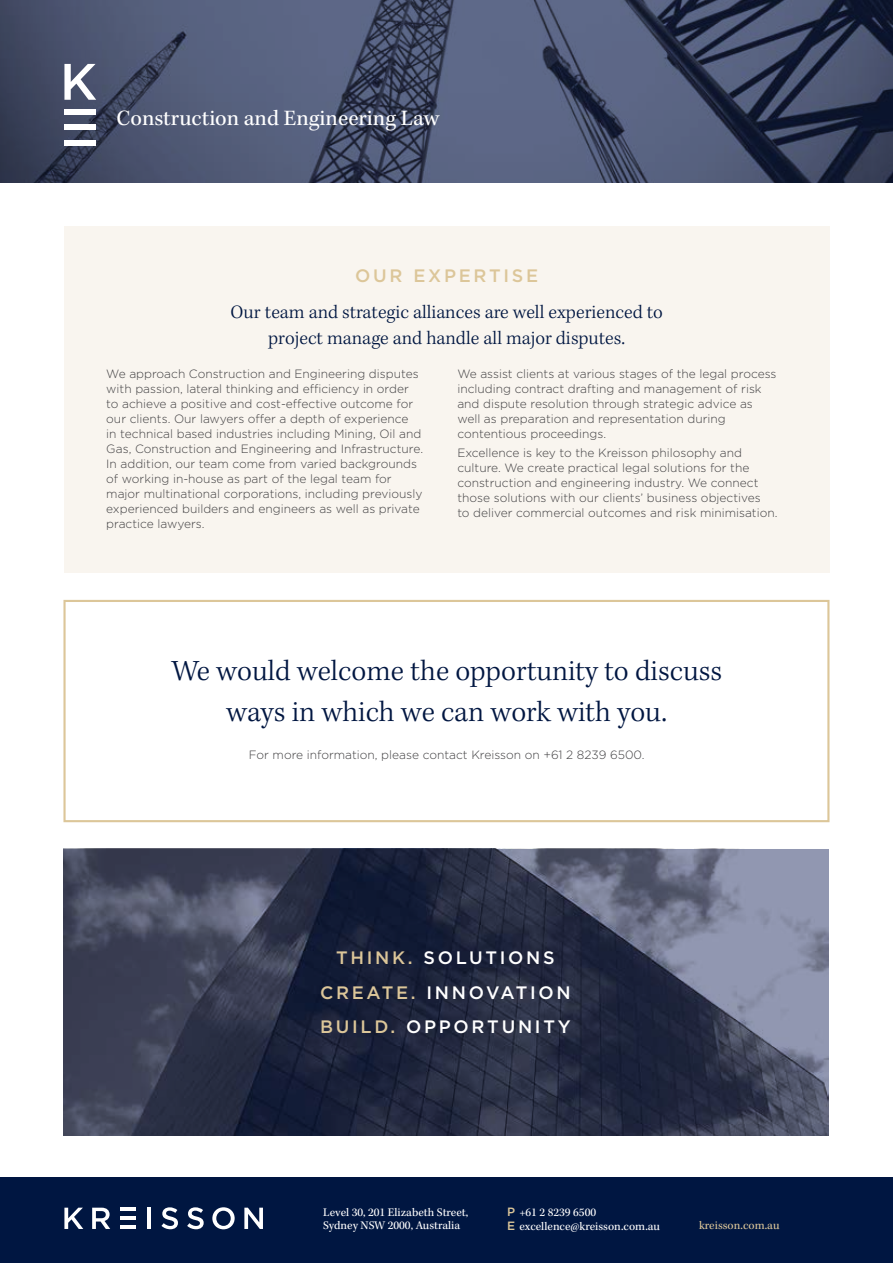
<style>
.page{position:relative;width:893px;height:1263px;background:#fff}
.page>*{position:absolute;margin:0;border:0;box-sizing:border-box;transform-origin:0 0}
.t1{font:300 30px/40.5px "Kepler Std";color:#001641;text-align:center}
.t2{font:22.5px "Kepler Std";color:#fff}
.t3{font:300 19.5px/25.5px "Kepler Std";color:#001641;text-align:center}
.t4{font:500 18px/34.2px "Gotham";letter-spacing:.15em;color:#fff;text-align:center}
.t5{font:500 18px "Gotham";letter-spacing:.15em;color:#dcc699}
.t6{font:300 12px/15px "Gotham";color:#414042}
.t7{font:12px/13.5px "Kepler Std";color:#fff}
.t8{font:12px "Kepler Std";color:#dcc699}
.s1{color:#dcc699}
.s2{font-family:"Gotham";font-weight:500;color:#dcc699}
</style>
<div class="page">
<div style="left:64px;top:226px;width:766px;height:346px;background:#f9f5ef"></div>
<img style="left:0;top:0;width:893px;height:183px">
<div style="left:0;top:1178px;width:893px;height:85px;background:#001641"></div>
<svg style="left:64px;top:1208px;width:19px;height:21px"></svg>
<svg style="left:92px;top:1208px;width:18px;height:21px"></svg>
<hr style="left:147px;top:1208px;width:4px;height:21px;background:#fff">
<svg style="left:161px;top:1207px;width:17px;height:22px"></svg>
<svg style="left:187px;top:1207px;width:17px;height:22px"></svg>
<svg style="left:212px;top:1207px;width:23px;height:22px"></svg>
<svg style="left:244px;top:1208px;width:19px;height:21px"></svg>
<hr style="left:120px;top:1208px;width:16px;height:3px;background:#fff">
<hr style="left:120px;top:1216px;width:16px;height:4px;background:#fff">
<hr style="left:120px;top:1225px;width:16px;height:4px;background:#fff">
<div style="left:64px;top:109px;width:32px;height:6px;background:#fff"></div>
<div style="left:64px;top:125px;width:32px;height:5px;background:#fff"></div>
<div style="left:64px;top:140px;width:32px;height:5px;background:#fff"></div>
<svg style="left:64px;top:64px;width:32px;height:36px"></svg>
<div style="left:63px;top:600px;width:766px;height:222px;border:2px solid #dcc699"></div>
<img style="left:64px;top:849px;width:765px;height:286px">
<h2 class="t2" style="left:117px;top:106px;width:324px">Construction and Engineering Law</h2>
<h3 class="t5" style="left:355px;top:265px;width:184px">OUR EXPERTISE</h3>
<h3 class="t3" style="left:230px;top:300px;width:434px">Our team and strategic alliances are well experienced to project manage and handle all major disputes.</h3>
<p class="t6" style="left:106px;top:366px;width:318px">We approach Construction and Engineering disputes with passion, lateral thinking and efficiency in order to achieve a positive and cost-effective outcome for our clients. Our lawyers offer a depth of experience<br>in technical based industries including Mining, Oil and Gas, Construction and Engineering and Infrastructure.<br>In addition, our team come from varied backgrounds of working in-house as part of the legal team for major multinational corporations, including previously experienced builders and engineers as well as private practice lawyers.</p>
<p class="t6" style="left:457px;top:366px;width:321px">We assist clients at various stages of the legal process including contract drafting and management of risk and dispute resolution through strategic advice as well as preparation and representation during contentious proceedings.</p>
<p class="t6" style="left:457px;top:445px;width:322px">Excellence is key to the Kreisson philosophy and culture. We create practical legal solutions for the construction and engineering industry. We connect those solutions with our clients’ business objectives<br>to deliver commercial outcomes and risk minimisation.</p>
<h1 class="t1" style="left:171px;top:652px;width:552px">We would welcome the opportunity to discuss ways in which we can work with you.</h1>
<p class="t6" style="left:249px;top:747px;width:397px">For more information, please contact Kreisson on +61 2 8239 6500.</p>
<h3 class="t4" style="left:320px;top:940px;width:252px"><span class="s1">THINK.</span> SOLUTIONS<br><span class="s1">CREATE.</span> INNOVATION<br><span class="s1">BUILD.</span> OPPORTUNITY</h3>
<p class="t7" style="left:323px;top:1206px;width:147px">Level 30, 201 Elizabeth Street,<br>Sydney NSW 2000, Australia</p>
<p class="t7" style="left:507px;top:1206px;width:154px"><span class="s2">P</span> +61 2 8239 6500<br><span class="s2">E</span> excellence@kreisson.com.au</p>
<p class="t8" style="left:699px;top:1219px;width:82px">kreisson.com.au</p>
</div>
